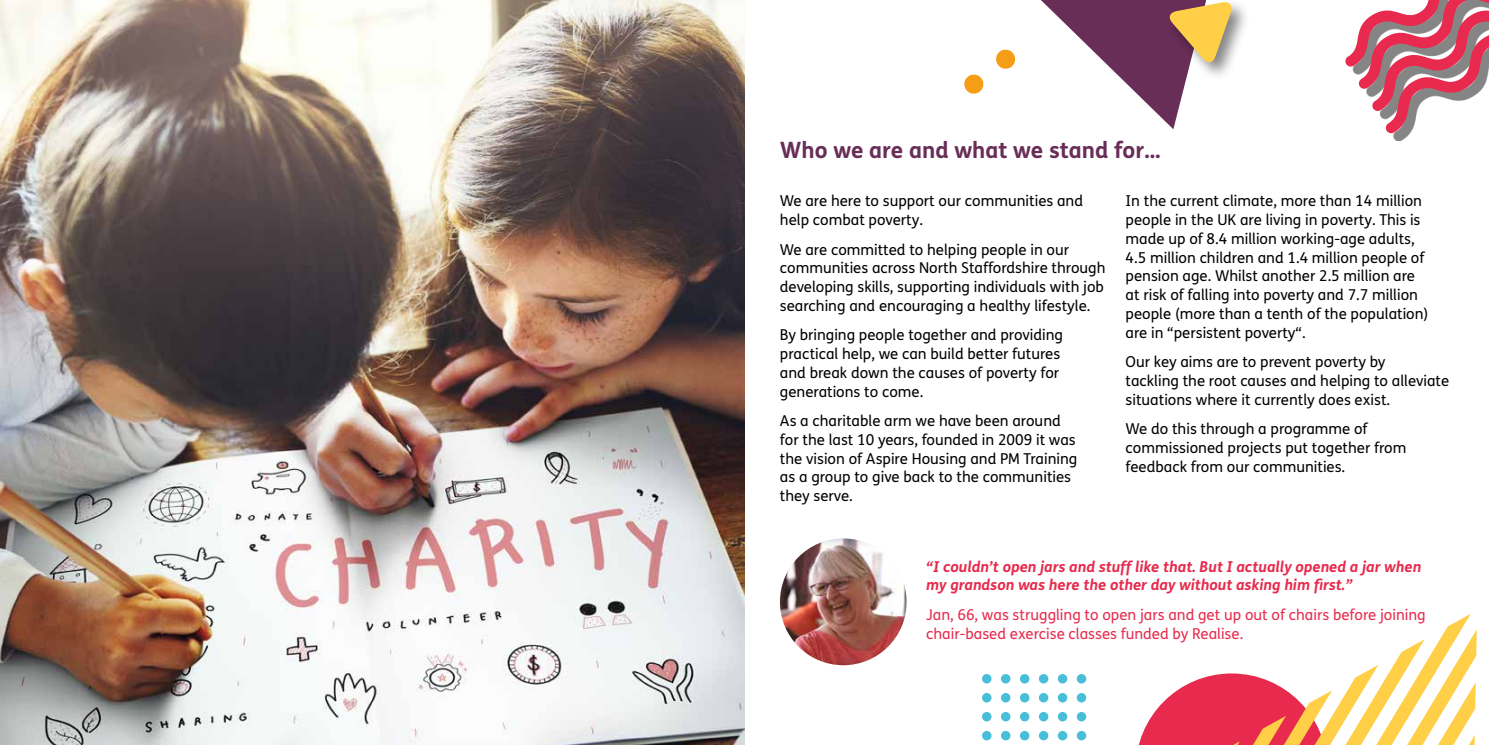
<style>
.page{position:relative;width:1489px;height:745px;background:#fff}
.page>*{position:absolute;margin:0;border:0;box-sizing:border-box;transform-origin:0 0}
.t1{font:700 22.5px "FS Me";color:#682e57}
.t2{font:15px/18.8px "FS Me";color:#000}
.t3{font:italic 700 15px/18.8px "FS Me";color:#e72a4d}
.t4{font:15px/18.8px "FS Me";color:#e72a4d}
</style>
<div class="page">
<img style="left:780px;top:538px;width:126px;height:126px;border-radius:63px">
<div style="left:1166px;top:0;width:84px;height:81px;background:#000;opacity:.48"></div>
<svg style="left:1041px;top:0;width:192px;height:129px"></svg>
<img style="left:0;top:0;width:744px;height:744px">
<svg style="left:1139px;top:614px;width:337px;height:130px"></svg>
<svg style="left:982px;top:674px;width:104px;height:67px"></svg>
<div style="left:1352px;top:0;width:136px;height:141px;background:#000;opacity:.48"></div>
<svg style="left:1345px;top:0;width:143px;height:134px"></svg>
<svg style="left:996px;top:49px;width:20px;height:20px"></svg>
<svg style="left:964px;top:74px;width:20px;height:20px"></svg>
<h1 class="t1" style="left:780px;top:132px;width:382px">Who we are and what we stand for…</h1>
<p class="t2" style="left:780px;top:191px;width:305px">We are here to support our communities and help combat poverty.</p>
<p class="t2" style="left:780px;top:239px;width:327px">We are committed to helping people in our communities across North Staffordshire through developing skills, supporting individuals with job searching and encouraging a healthy lifestyle.</p>
<p class="t2" style="left:780px;top:325px;width:284px">By bringing people together and providing practical help, we can build better futures and break down the causes of poverty for generations to come.</p>
<p class="t2" style="left:780px;top:411px;width:299px">As a charitable arm we have been around for the last 10 years, founded in 2009 it was the vision of Aspire Housing and PM Training as a group to give back to the communities they serve.</p>
<p class="t2" style="left:1125px;top:191px;width:304px">In the current climate, more than 14 million people in the UK are living in poverty. This is made up of 8.4 million working-age adults, 4.5 million children and 1.4 million people of pension age. Whilst another 2.5 million are at risk of falling into poverty and 7.7 million people (more than a tenth of the population) are in “persistent poverty“.</p>
<p class="t2" style="left:1125px;top:352px;width:325px">Our key aims are to prevent poverty by<br>tackling the root causes and helping to alleviate situations where it currently does exist.</p>
<p class="t2" style="left:1125px;top:419px;width:282px">We do this through a programme of commissioned projects put together from feedback from our communities.</p>
<p class="t3" style="left:926px;top:556px;width:496px">“I couldn’t open jars and stuff like that. But I actually opened a jar when my grandson was here the other day without asking him first.”</p>
<p class="t4" style="left:926px;top:604px;width:501px">Jan, 66, was struggling to open jars and get up out of chairs before joining chair-based exercise classes funded by Realise.</p>
</div>
